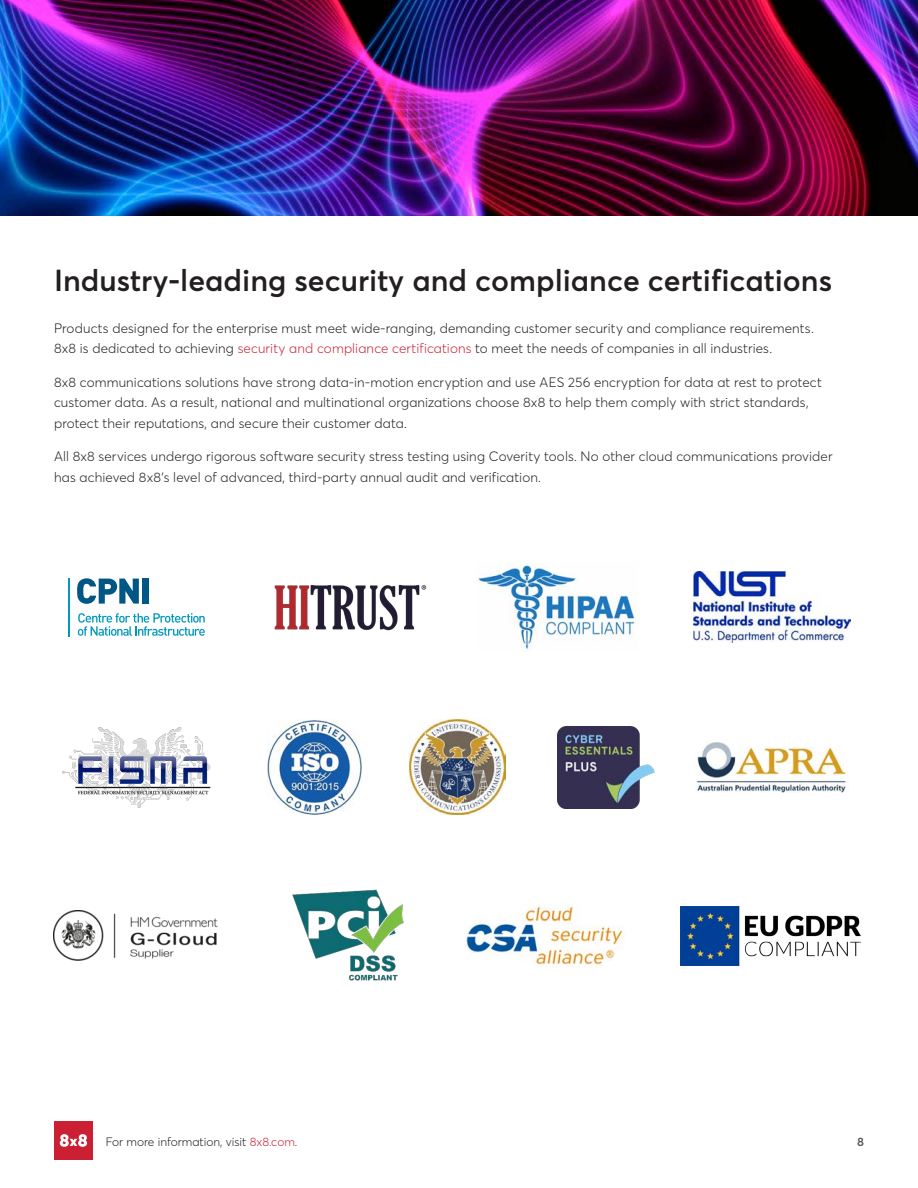
<style>
.page{position:relative;width:918px;height:1188px;background:#fff}
.page>*{position:absolute;margin:0;border:0;box-sizing:border-box;transform-origin:0 0}
.Subhead_Level_1_new{font:600 30px "Averta";color:#231f20}
.Body{font:300 13.5px/20.2px "Averta";letter-spacing:.01em;color:#231f20}
.t1{font:300 12px "Averta";color:#231f20}
.t2{font:600 12px "Averta";color:#54555a}
.s1{color:#cb2033}
</style>
<div class="page">
<img style="left:267px;top:720px;width:95px;height:94px">
<img style="left:0;top:0;width:918px;height:216px">
<img style="left:292px;top:889px;width:112px;height:92px">
<img style="left:696px;top:742px;width:152px;height:51px">
<img style="left:54px;top:911px;width:164px;height:50px">
<img style="left:465px;top:905px;width:160px;height:62px">
<img style="left:680px;top:906px;width:182px;height:59px">
<img style="left:62px;top:727px;width:149px;height:81px">
<img style="left:557px;top:726px;width:98px;height:82px">
<img style="left:477px;top:563px;width:159px;height:87px">
<img style="left:694px;top:572px;width:157px;height:70px">
<img style="left:274px;top:584px;width:153px;height:47px">
<svg style="left:77px;top:578px;width:62px;height:26px"></svg>
<div style="left:143px;top:579px;width:6px;height:25px;background:#005786"></div>
<svg style="left:78px;top:613px;width:127px;height:23px"></svg>
<hr style="left:68px;top:578px;width:2px;height:58px;background:#0098bc">
<img style="left:410px;top:720px;width:95px;height:95px">
<div style="left:54px;top:1121px;width:39px;height:39px;background:#cb2033"></div>
<svg style="left:60px;top:1134px;width:27px;height:13px"></svg>
<p class="Subhead_Level_1_new" style="left:54px;top:260px;width:780px">Industry-leading security and compliance certifications</p>
<p class="Body" style="left:54px;top:318px;width:761px">Products designed for the enterprise must meet wide-ranging, demanding customer security and compliance requirements.<br>8x8 is dedicated to achieving <span class="s1">security and compliance certifications</span> to meet the needs of companies in all industries.</p>
<p class="Body" style="left:54px;top:372px;width:769px">8x8 communications solutions have strong data-in-motion encryption and use AES 256 encryption for data at rest to protect customer data. As a result, national and multinational organizations choose 8x8 to help them comply with strict standards, protect their reputations, and secure their customer data.</p>
<p class="Body" style="left:54px;top:446px;width:780px">All 8x8 services undergo rigorous software security stress testing using Coverity tools. No other cloud communications provider has achieved 8x8’s level of advanced, third-party annual audit and verification.</p>
<p class="t1" style="left:106px;top:1133px;width:193px">For more information, visit <span class="s1">8x8.com</span>.</p>
<p class="t2" style="left:857px;top:1133px;width:8px">8</p>
</div>
